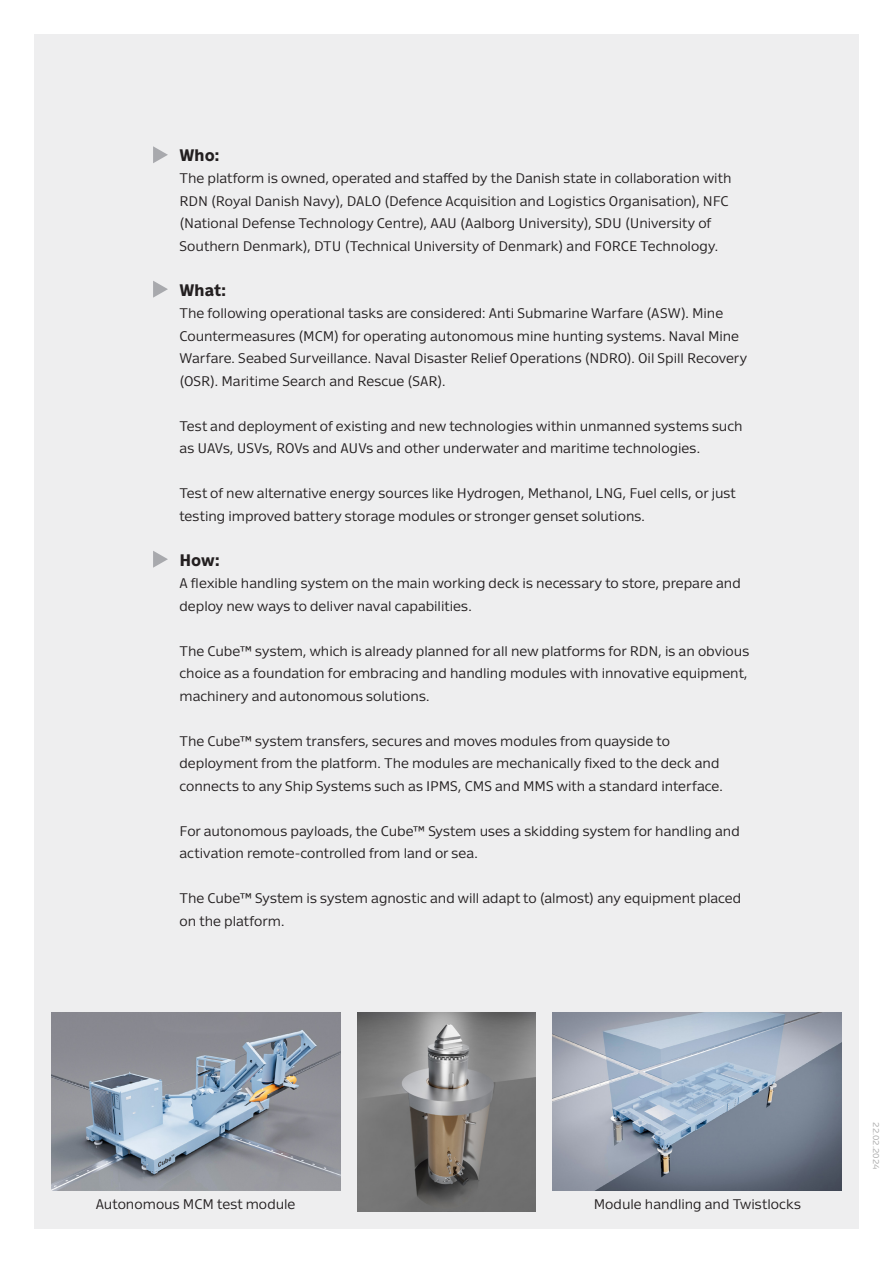
<style>
.page{position:relative;width:893px;height:1263px;background:#fff}
.page>*{position:absolute;margin:0;border:0;box-sizing:border-box;transform-origin:0 0}
.t1{font:700 18px "Abidale";color:#231f20}
.t2{font:300 15px/22.5px "Abidale";color:#231f20}
.t3{font:300 9px "Abidale";color:#a5a5a5}
</style>
<div class="page">
<div style="left:34px;top:34px;width:825px;height:1195px;background:#eeeeef"></div>
<img style="left:51px;top:1012px;width:289px;height:179px">
<img style="left:357px;top:1012px;width:179px;height:200px">
<img style="left:553px;top:1012px;width:289px;height:178px">
<svg style="left:153px;top:281px;width:15px;height:17px"></svg>
<svg style="left:153px;top:551px;width:15px;height:17px"></svg>
<svg style="left:153px;top:146px;width:15px;height:17px"></svg>
<p class="t1" style="left:179px;top:146px;width:41px">Who:</p>
<p class="t2" style="left:179px;top:167px;width:554px">The platform is owned, operated and staffed by the Danish state in collaboration with RDN (Royal Danish Navy), DALO (Defence Acquisition and Logistics Organisation), NFC (National Defense Technology Centre), AAU (Aalborg University), SDU (University of Southern Denmark), DTU (Technical University of Denmark) and FORCE Technology.</p>
<p class="t1" style="left:179px;top:281px;width:48px">What:</p>
<p class="t2" style="left:179px;top:302px;width:569px">The following operational tasks are considered: Anti Submarine Warfare (ASW). Mine Countermeasures (MCM) for operating autonomous mine hunting systems. Naval Mine Warfare. Seabed Surveillance. Naval Disaster Relief Operations (NDRO). Oil Spill Recovery (OSR). Maritime Search and Rescue (SAR).</p>
<p class="t2" style="left:179px;top:414px;width:565px">Test and deployment of existing and new technologies within unmanned systems such as UAVs, USVs, ROVs and AUVs and other underwater and maritime technologies.</p>
<p class="t2" style="left:179px;top:482px;width:558px">Test of new alternative energy sources like Hydrogen, Methanol, LNG, Fuel cells, or just testing improved battery storage modules or stronger genset solutions.</p>
<p class="t1" style="left:179px;top:551px;width:42px">How:</p>
<p class="t2" style="left:179px;top:572px;width:563px">A flexible handling system on the main working deck is necessary to store, prepare and deploy new ways to deliver naval capabilities.</p>
<p class="t2" style="left:179px;top:639px;width:571px;text-align:justify">The Cube™ system, which is already planned for all new platforms for RDN, is an obvious choice as a foundation for embracing and handling modules with innovative equipment, machinery and autonomous solutions.</p>
<p class="t2" style="left:179px;top:729px;width:545px">The Cube™ system transfers, secures and moves modules from quayside to deployment from the platform. The modules are mechanically fixed to the deck and connects to any Ship Systems such as IPMS, CMS and MMS with a standard interface.</p>
<p class="t2" style="left:179px;top:819px;width:562px">For autonomous payloads, the Cube™ System uses a skidding system for handling and activation remote-controlled from land or sea.</p>
<p class="t2" style="left:179px;top:887px;width:563px">The Cube™ System is system agnostic and will adapt to (almost) any equipment placed on the platform.</p>
<p class="t2" style="left:96px;top:1192px;width:201px">Autonomous MCM test module</p>
<p class="t2" style="left:594px;top:1192px;width:209px">Module handling and Twistlocks</p>
<p class="t3" style="left:881px;top:1122px;width:49px;rotate:90deg">22.02.2024</p>
</div>
